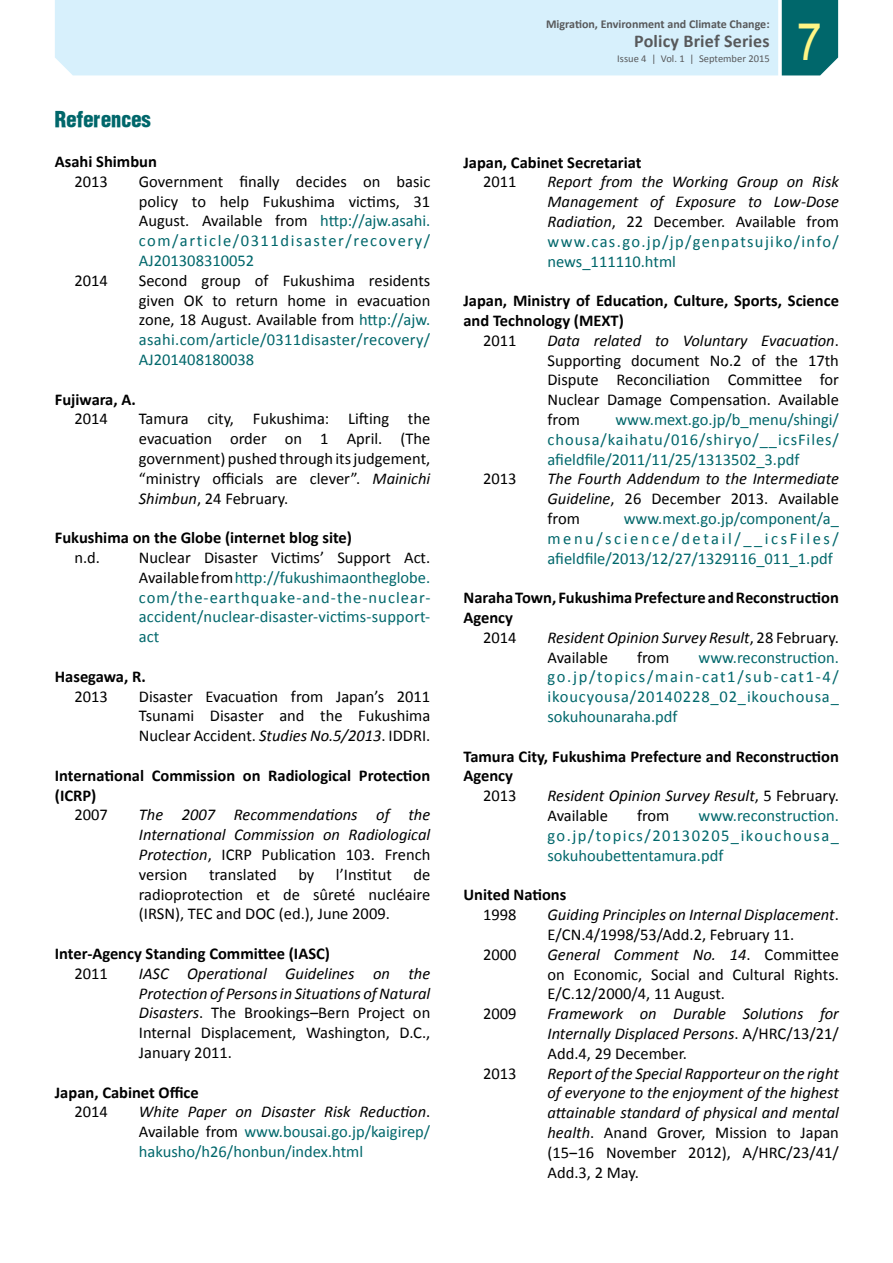
<style>
.page{position:relative;width:893px;height:1263px;background:#fff}
.page>*{position:absolute;margin:0;border:0;box-sizing:border-box;transform-origin:0 0}
.t1{font:51.75px "Arial";color:#fff685;scale:.87 1}
.t2{font:21px "Context Black Cond S Si";color:#00676b}
.t3{font:700 18px "Calibri";letter-spacing:.01em;color:#58595b}
.t4{font:16.5px/19.8px "Calibri";color:#000;text-align:justify}
.t5{font:italic 16.5px/19.8px "Calibri";color:#000;text-align:justify}
.t6{font:16.5px/19.8px "Calibri";letter-spacing:.01em;color:#00676b;text-align:justify}
.t7{font:700 16.5px/19.8px "Calibri";color:#000}
.t8{font:700 12px "Calibri";color:#58595b}
.t9{font:10.5px "Calibri";color:#58595b}
.s1{color:#00676b}
.s2{font-style:italic}
.s3{color:#000}
.s4{font-style:normal}
.s5{font-style:italic;color:#000}
.s6{font-style:normal;color:#00676b}
</style>
<div class="page">
<div style="left:55px;top:0;width:723px;height:75px;background:#d7f0fc"></div>
<div style="left:782px;top:0;width:56px;height:75px;background:#00676b"></div>
<p class="t2" style="left:55px;top:106px;width:98px">References</p>
<p class="t7" style="left:55px;top:151px;width:104px">Asahi Shimbun</p>
<p class="t4" style="left:74px;top:171px;width:35px">2013</p>
<p class="t4" style="left:139px;top:171px;width:293px">Government finally decides on basic policy to help Fukushima victims, 31<br>August. Available from <span class="s1">http://ajw.asahi. com/article/0311disaster/recovery/ AJ201308310052</span></p>
<p class="t4" style="left:74px;top:270px;width:35px">2014</p>
<p class="t4" style="left:139px;top:270px;width:293px">Second group of Fukushima residents given OK to return home in evacuation zone, 18 August. Available from <span class="s1">http://ajw. asahi.com/article/0311disaster/recovery/ AJ201408180038</span></p>
<p class="t7" style="left:55px;top:389px;width:83px">Fujiwara, A.</p>
<p class="t4" style="left:74px;top:409px;width:35px">2014</p>
<p class="t4" style="left:139px;top:409px;width:293px">Tamura city, Fukushima: Lifting the evacuation order on 1 April. (The government) pushed through its judgement, “ministry officials are clever”. <span class="s2">Mainichi Shimbun</span>, 24 February.</p>
<p class="t7" style="left:55px;top:528px;width:299px">Fukushima on the Globe (internet blog site)</p>
<p class="t4" style="left:74px;top:548px;width:27px">n.d.</p>
<p class="t6" style="left:139px;top:548px;width:293px"><span class="s3">Nuclear Disaster Victims’ Support Act.<br>Available from</span> http://fukushimaontheglobe. com/the-earthquake-and-the-nuclear&shy;accident/nuclear-disaster-victims-support&shy;act</p>
<p class="t7" style="left:55px;top:666px;width:93px">Hasegawa, R.</p>
<p class="t4" style="left:74px;top:686px;width:35px">2013</p>
<p class="t4" style="left:139px;top:686px;width:293px">Disaster Evacuation from Japan’s 2011<br>Tsunami Disaster and the Fukushima Nuclear Accident. <span class="s2">Studies No.5/2013</span>. IDDRI.</p>
<p class="t7" style="left:55px;top:765px;width:377px">International Commission on Radiological Protection (ICRP)</p>
<p class="t4" style="left:74px;top:805px;width:35px">2007</p>
<p class="t5" style="left:139px;top:804px;width:293px">The 2007 Recommendations of the International Commission on Radiological Protection<span class="s4">, ICRP Publication 103. French version</span></p>
<p class="t4" style="left:209px;top:864px;width:69px">translated</p>
<p class="t4" style="left:298px;top:864px;width:18px">by</p>
<p class="t4" style="left:336px;top:864px;width:57px">l’Institut</p>
<p class="t4" style="left:139px;top:864px;width:293px;text-indent:275px">de radioprotection et de sûreté nucléaire (IRSN), TEC and DOC (ed.), June 2009.</p>
<p class="t7" style="left:55px;top:943px;width:277px">Inter-Agency Standing Committee (IASC)</p>
<p class="t4" style="left:74px;top:963px;width:35px">2011</p>
<p class="t5" style="left:139px;top:963px;width:293px">IASC Operational Guidelines on the Protection of Persons in Situations of Natural Disasters<span class="s4">. The Brookings–Bern Project on Internal Displacement, Washington, D.C., January 2011.</span></p>
<p class="t7" style="left:55px;top:1082px;width:145px">Japan, Cabinet Office</p>
<p class="t4" style="left:74px;top:1102px;width:35px">2014</p>
<p class="t6" style="left:139px;top:1102px;width:293px"><span class="s5">White Paper on Disaster Risk Reduction</span><span class="s3">.<br>Available from</span> www.bousai.go.jp/kaigirep/ hakusho/h26/honbun/index.html</p>
<p class="t8" style="left:546px;top:16px;width:225px">Migration, Environment and Climate Change:</p>
<p class="t3" style="left:634px;top:30px;width:137px">Policy Brief Series</p>
<p class="t9" style="left:617px;top:52px;width:154px">Issue 4 | Vol. 1 | September 2015</p>
<h1 class="t1" style="left:797px;top:7px;width:30px">7</h1>
<p class="t7" style="left:463px;top:152px;width:179px">Japan, Cabinet Secretariat</p>
<p class="t4" style="left:483px;top:172px;width:35px">2011</p>
<p class="t5" style="left:547px;top:171px;width:293px">Report from the Working Group on Risk Management of Exposure to Low-Dose Radiation<span class="s4">, 22 December. Available from </span><span class="s6">www.cas.go.jp/jp/genpatsujiko/info/ news_111110.html</span></p>
<p class="t7" style="left:463px;top:291px;width:377px">Japan, Ministry of Education, Culture, Sports, Science and Technology (MEXT)</p>
<p class="t4" style="left:483px;top:330px;width:35px">2011</p>
<p class="t4" style="left:547px;top:330px;width:293px"><span class="s2">Data related to Voluntary Evacuation</span>.<br>Supporting document No.2 of the 17th Dispute Reconciliation Committee for Nuclear Damage Compensation. Available from</p>
<p class="t6" style="left:547px;top:410px;width:293px;text-indent:68px">www.mext.go.jp/b_menu/shingi/ chousa/kaihatu/016/shiryo/__icsFiles/ afieldfile/2011/11/25/1313502_3.pdf</p>
<p class="t4" style="left:483px;top:469px;width:35px">2013</p>
<p class="t5" style="left:547px;top:468px;width:293px">The Fourth Addendum to the Intermediate Guideline<span class="s4">, 26 December 2013. Available from</span></p>
<p class="t6" style="left:547px;top:509px;width:293px;text-indent:76px">www.mext.go.jp/component/a_ menu/science/detail/__icsFiles/ afieldfile/2013/12/27/1329116_011_1.pdf</p>
<p class="t7" style="left:463px;top:588px;width:377px">Naraha Town, Fukushima Prefecture and Reconstruction<br>Agency</p>
<p class="t4" style="left:483px;top:627px;width:35px">2014</p>
<p class="t5" style="left:547px;top:627px;width:293px">Resident Opinion Survey Result<span class="s4">, 28 February.<br>Available</span></p>
<p class="t4" style="left:637px;top:647px;width:34px">from</p>
<p class="t6" style="left:547px;top:647px;width:293px;text-indent:151px">www.reconstruction. go.jp/topics/main-cat1/sub-cat1-4/ ikoucyousa/20140228_02_ikouchousa_ sokuhounaraha.pdf</p>
<p class="t7" style="left:463px;top:746px;width:377px">Tamura City, Fukushima Prefecture and Reconstruction<br>Agency</p>
<p class="t4" style="left:483px;top:786px;width:35px">2013</p>
<p class="t5" style="left:547px;top:785px;width:293px">Resident Opinion Survey Result<span class="s4">, 5 February.<br>Available</span></p>
<p class="t4" style="left:637px;top:806px;width:34px">from</p>
<p class="t6" style="left:547px;top:806px;width:293px;text-indent:151px">www.reconstruction. go.jp/topics/20130205_ikouchousa_ sokuhoubettentamura.pdf</p>
<p class="t7" style="left:463px;top:885px;width:104px">United Nations</p>
<p class="t4" style="left:483px;top:905px;width:35px">1998</p>
<p class="t5" style="left:547px;top:904px;width:293px">Guiding Principles on Internal Displacement<span class="s4">.<br>E/CN.4/1998/53/Add.2, February 11.</span></p>
<p class="t4" style="left:483px;top:944px;width:35px">2000</p>
<p class="t4" style="left:547px;top:944px;width:293px"><span class="s2">General Comment No. 14</span>. Committee on Economic, Social and Cultural Rights.<br>E/C.12/2000/4, 11 August.</p>
<p class="t4" style="left:483px;top:1004px;width:35px">2009</p>
<p class="t5" style="left:547px;top:1003px;width:293px">Framework on Durable Solutions for Internally Displaced Persons<span class="s4">. A/HRC/13/21/ Add.4, 29 December.</span></p>
<p class="t4" style="left:483px;top:1063px;width:35px">2013</p>
<p class="t5" style="left:547px;top:1062px;width:293px">Report of the Special Rapporteur on the right of everyone to the enjoyment of the highest attainable standard of physical and mental health<span class="s4">. Anand Grover, Mission to Japan (15‒16 November 2012), A/HRC/23/41/ Add.3, 2 May.</span></p>
</div>
